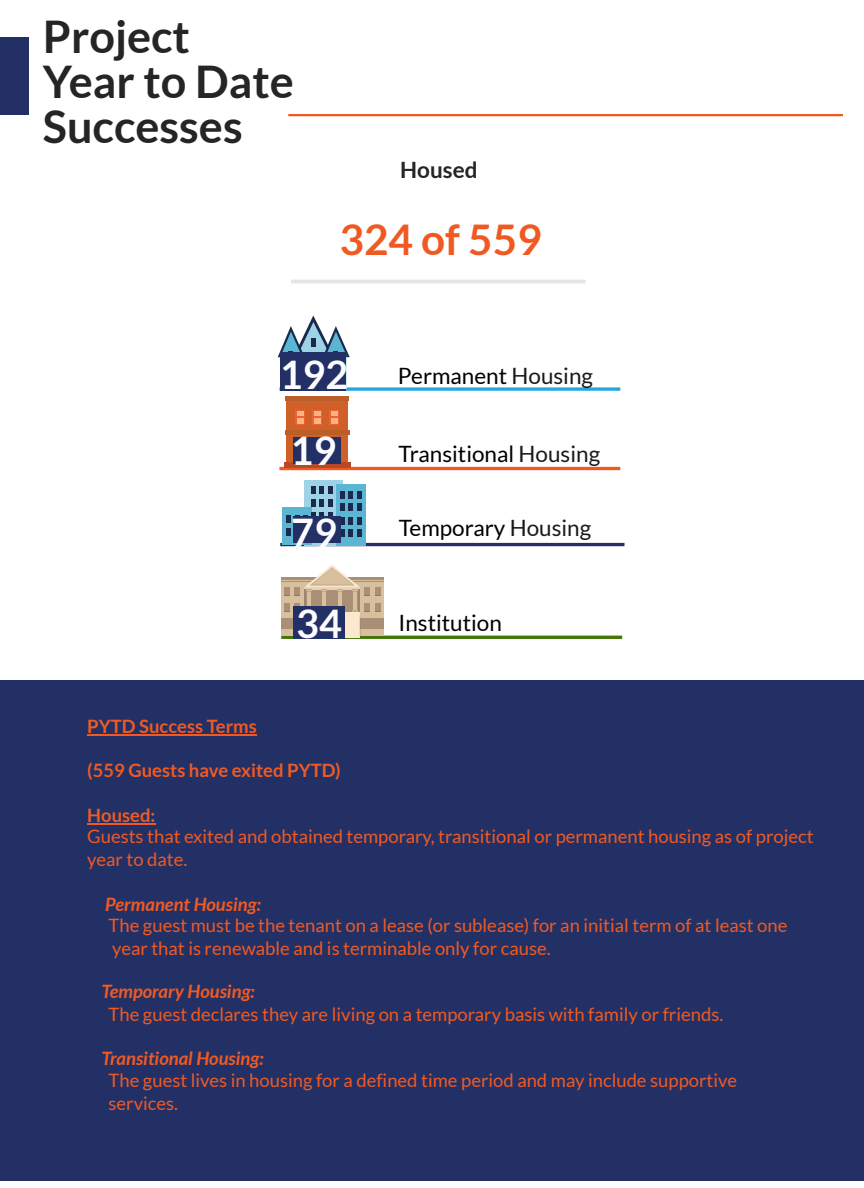
<style>
.page{position:relative;width:864px;height:1188px;background:#fff}
.page>*{position:absolute;margin:0;border:0;box-sizing:border-box;transform-origin:0 0}
.t1{font:700 45px/45px "Lato";color:#262525}
.t2{font:700 42.3px "Lato";color:#f05a22}
.t3{font:700 39.3px "Lato";color:#fcfcff}
.t4{font:700 39px "Lato";color:#fcfcff}
.t5{font:22.5px "Lato";color:#000}
.t6{font:700 22.5px "Lato";color:#262525}
.t7{font:18.45px/22.5px "Lato";color:#f05a22}
.t8{font:italic 700 18.45px "Lato";color:#f05a22}
.t9{font:700 18.45px "Lato";color:#f05a22}
.s1{color:#1a1a1a}
.s2{font-size:39.3px}
</style>
<div class="page">
<div style="left:0;top:37px;width:29px;height:78px;background:#233066"></div>
<hr style="left:291px;top:280px;width:295px;height:3px;background:#e5e5e5">
<svg style="left:279px;top:387px;width:341px;height:4px"></svg>
<hr style="left:279px;top:467px;width:341px;height:3px;background:#f05a22">
<svg style="left:278px;top:316px;width:72px;height:73px"></svg>
<div style="left:287px;top:398px;width:61px;height:66px;background:#cf6027"></div>
<div style="left:285px;top:430px;width:26px;height:5px;background:#bb5e27"></div>
<div style="left:323px;top:430px;width:26px;height:5px;background:#bb5e27"></div>
<div style="left:304px;top:430px;width:26px;height:5px;background:#bb5e27"></div>
<hr style="left:285px;top:397px;width:64px;height:4px;background:#bb5e27">
<div style="left:296px;top:410px;width:9px;height:15px;background:#f16033"></div>
<svg style="left:313px;top:410px;width:9px;height:15px"></svg>
<svg style="left:330px;top:410px;width:9px;height:15px"></svg>
<div style="left:284px;top:462px;width:66px;height:6px;background:#b74a26"></div>
<svg style="left:297px;top:411px;width:7px;height:5px"></svg>
<div style="left:297px;top:418px;width:7px;height:6px;background:#fbb583"></div>
<svg style="left:314px;top:411px;width:6px;height:13px"></svg>
<svg style="left:331px;top:411px;width:6px;height:13px"></svg>
<hr style="left:280px;top:543px;width:344px;height:3px;background:#233066">
<div style="left:304px;top:480px;width:38px;height:65px;background:#9dd3e5"></div>
<div style="left:337px;top:484px;width:29px;height:61px;background:#5bb6d3"></div>
<div style="left:283px;top:508px;width:29px;height:37px;background:#5bb6d3"></div>
<div style="left:286px;top:515px;width:5px;height:8px;background:#1a2a4e"></div>
<div style="left:295px;top:515px;width:5px;height:8px;background:#1a2a4e"></div>
<div style="left:303px;top:515px;width:5px;height:8px;background:#1a2a4e"></div>
<div style="left:286px;top:528px;width:5px;height:8px;background:#1a2a4e"></div>
<div style="left:311px;top:486px;width:5px;height:8px;background:#1a2a4e"></div>
<div style="left:328px;top:486px;width:5px;height:8px;background:#1a2a4e"></div>
<div style="left:311px;top:499px;width:5px;height:8px;background:#1a2a4e"></div>
<div style="left:328px;top:499px;width:5px;height:8px;background:#1a2a4e"></div>
<div style="left:311px;top:512px;width:5px;height:8px;background:#1a2a4e"></div>
<div style="left:328px;top:512px;width:5px;height:8px;background:#1a2a4e"></div>
<svg style="left:320px;top:486px;width:4px;height:30px"></svg>
<div style="left:340px;top:491px;width:5px;height:8px;background:#1a2a4e"></div>
<div style="left:348px;top:491px;width:5px;height:8px;background:#1a2a4e"></div>
<div style="left:357px;top:491px;width:5px;height:8px;background:#1a2a4e"></div>
<div style="left:340px;top:503px;width:5px;height:8px;background:#1a2a4e"></div>
<div style="left:348px;top:503px;width:5px;height:8px;background:#1a2a4e"></div>
<div style="left:357px;top:503px;width:5px;height:8px;background:#1a2a4e"></div>
<div style="left:340px;top:517px;width:5px;height:8px;background:#1a2a4e"></div>
<div style="left:348px;top:517px;width:5px;height:8px;background:#1a2a4e"></div>
<div style="left:357px;top:517px;width:5px;height:8px;background:#1a2a4e"></div>
<div style="left:340px;top:529px;width:5px;height:8px;background:#1a2a4e"></div>
<div style="left:348px;top:529px;width:5px;height:8px;background:#1a2a4e"></div>
<div style="left:357px;top:529px;width:5px;height:8px;background:#1a2a4e"></div>
<div style="left:280px;top:352px;width:66px;height:39px;background:#233066"></div>
<div style="left:294px;top:437px;width:47px;height:27px;background:#233066"></div>
<div style="left:294px;top:516px;width:47px;height:27px;background:#233066"></div>
<hr style="left:281px;top:636px;width:341px;height:3px;background:#417505">
<div style="left:281px;top:580px;width:102px;height:56px;background:#d8c09e"></div>
<hr style="left:281px;top:577px;width:102px;height:3px;background:#a98f76">
<hr style="left:281px;top:581px;width:102px;height:1px;background:#a98f76">
<div style="left:281px;top:619px;width:102px;height:10px;background:#a98f76"></div>
<div style="left:305px;top:612px;width:55px;height:26px;background:#fce8cd"></div>
<svg style="left:284px;top:565px;width:96px;height:71px"></svg>
<hr style="left:358px;top:590px;width:2px;height:22px;background:#9e8571">
<div style="left:293px;top:607px;width:52px;height:32px;background:#233066"></div>
<hr style="left:288px;top:114px;width:555px;height:2px;background:#f05a22">
<div style="left:0;top:680px;width:864px;height:501px;background:#233066"></div>
<hr style="left:87px;top:734px;width:170px;height:1px;background:#f05a22">
<hr style="left:87px;top:823px;width:69px;height:1px;background:#f05a22">
<p class="t1" style="left:43px;top:13px;width:252px">Project<br>Year to Date</p>
<p class="t1" style="left:43px;top:103px;width:201px">Successes</p>
<p class="t6" style="left:400px;top:156px;width:79px">Housed</p>
<p class="t2" style="left:340px;top:213px;width:204px">324 of 559</p>
<p class="t3" style="left:280px;top:351px;width:70px">192</p>
<p class="t3" style="left:291px;top:426px;width:47px">19</p>
<p class="t4" style="left:291px;top:427px;width:47px">01</p>
<p class="t5" style="left:398px;top:362px;width:197px">Permanent <span class="s1">Housing</span></p>
<p class="t5" style="left:398px;top:440px;width:203px">Transitional <span class="s1">Housing</span></p>
<p class="t3" style="left:295px;top:498px;width:47px">01</p>
<p class="t5" style="left:399px;top:514px;width:194px">Temporary <span class="s1">Housing</span></p>
<p class="t3" style="left:291px;top:508px;width:47px">79</p>
<p class="t4" style="left:292px;top:598px;width:51px">0<span class="s2">3</span> 1<span class="s2">4</span></p>
<p class="t5" style="left:399px;top:608px;width:105px">Institution</p>
<p class="t9" style="left:87px;top:715px;width:171px">PYTD Success Terms</p>
<p class="t9" style="left:87px;top:759px;width:255px">(559 Guests have exited PYTD)</p>
<p class="t9" style="left:87px;top:804px;width:70px">Housed:</p>
<p class="t7" style="left:87px;top:825px;width:728px">Guests that exited and obtained temporary, transitional or permanent housing as of project year to date.</p>
<p class="t8" style="left:105px;top:893px;width:157px">Permanent Housing:</p>
<p class="t7" style="left:109px;top:914px;width:680px">The guest must be the tenant on a lease (or sublease) for an initial term of at least one year that is renewable and is terminable only for cause.</p>
<p class="t8" style="left:101px;top:980px;width:155px">Temporary Housing:</p>
<p class="t7" style="left:109px;top:1003px;width:616px">The guest declares they are living on a temporary basis with family or friends.</p>
<p class="t8" style="left:101px;top:1047px;width:164px">Transitional Housing:</p>
<p class="t7" style="left:109px;top:1069px;width:630px">The guest lives in housing for a defined time period and may include supportive services.</p>
</div>
